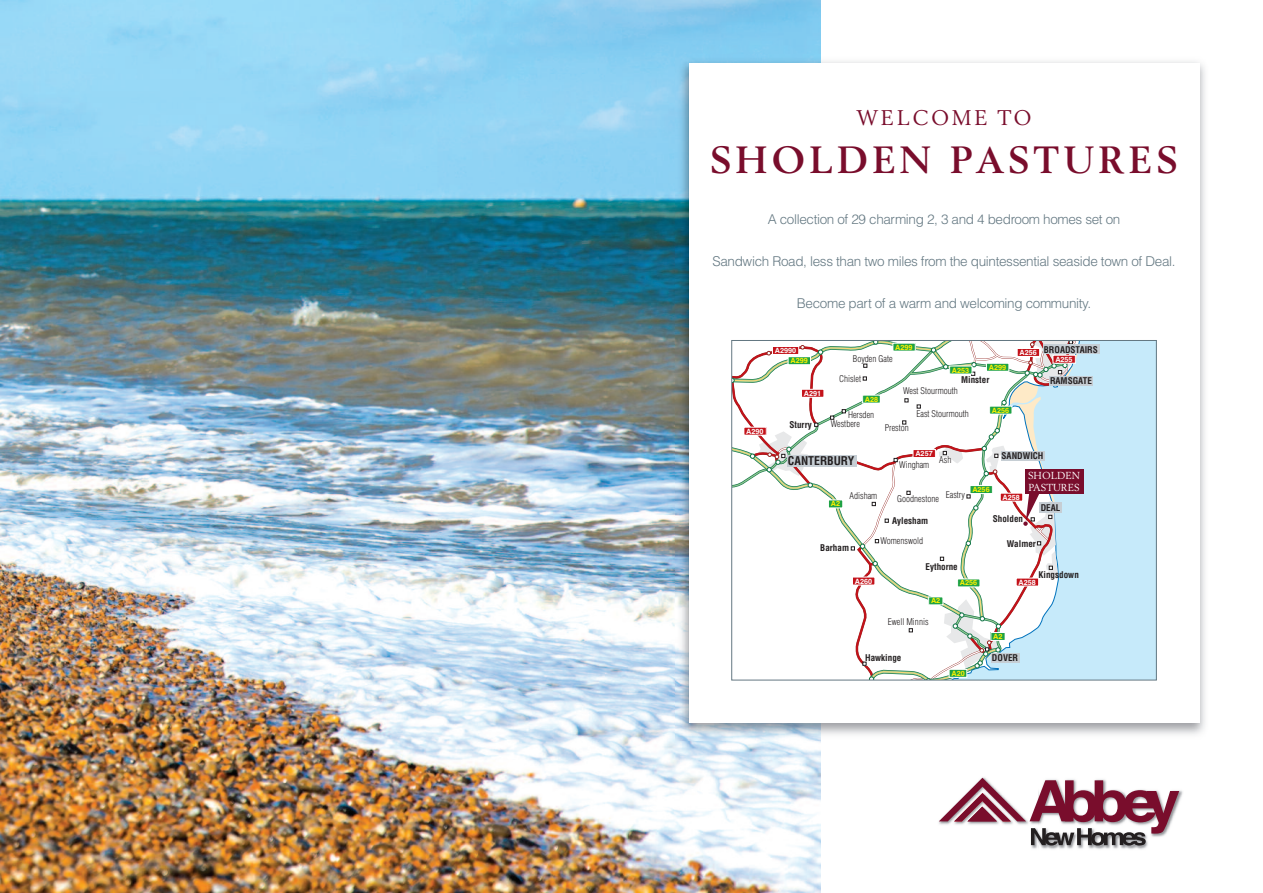
<style>
.page{position:relative;width:1263px;height:893px;background:#fff}
.page>*{position:absolute;margin:0;border:0;box-sizing:border-box;transform-origin:0 0}
.t1{font:700 37.5px "Berling";letter-spacing:.125em;color:#790d2c}
.t2{font:21px "Berling";letter-spacing:.125em;color:#790d2c}
.t3{font:300 13.5px "Helvetica";letter-spacing:-.025em;color:#647882}
.t4{font:700 condensed 11.85px "Helvetica LT Std";color:#231f20}
.t5{font:10.05px/12.1px "Berling";color:#fff}
.t6{font:300 condensed 9px "Helvetica LT Std";color:#231f20}
.t7{font:700 condensed 9px "Helvetica LT Std";color:#231f20}
.t8{font:700 7.2px "Helvetica";color:#fff101}
.t9{font:700 7.2px "Helvetica";color:#fff}
</style>
<div class="page">
<img style="left:0;top:0;width:821px;height:893px">
<img style="left:675px;top:55px;width:530px;height:685px">
<div style="left:689px;top:64px;width:510px;height:659px;background:#fff"></div>
<img style="left:938px;top:777px;width:245px;height:72px">
<svg style="left:939px;top:778px;width:240px;height:67px"></svg>
<div style="left:934px;top:341px;width:222px;height:339px;background:#c6eafa"></div>
<div style="left:1043px;top:345px;width:56px;height:9px;background:#c6ced4"></div>
<div style="left:1049px;top:376px;width:44px;height:9px;background:#c6ced4"></div>
<div style="left:1025px;top:469px;width:58px;height:25px;background:#790d2c"></div>
<svg style="left:733px;top:342px;width:344px;height:336px"></svg>
<div style="left:731px;top:340px;width:426px;height:340px;border:1px solid #647882"></div>
<h2 class="t2" style="left:856px;top:108px;width:177px">WELCOME TO</h2>
<h1 class="t1" style="left:710px;top:144px;width:469px">SHOLDEN PASTURES</h1>
<p class="t3" style="left:768px;top:211px;width:354px">A collection of 29 charming 2, 3 and 4 bedroom homes set on</p>
<p class="t3" style="left:712px;top:253px;width:465px">Sandwich Road, less than two miles from the quintessential seaside town of Deal.</p>
<p class="t3" style="left:797px;top:295px;width:296px">Become part of a warm and welcoming community.</p>
<p class="t9" style="left:746px;top:425px;width:19px">A290</p>
<p class="t9" style="left:775px;top:345px;width:23px">A2990</p>
<p class="t8" style="left:790px;top:355px;width:19px">A299</p>
<p class="t8" style="left:895px;top:341px;width:19px">A299</p>
<p class="t6" style="left:853px;top:355px;width:41px">Boyden Gate</p>
<p class="t6" style="left:839px;top:375px;width:24px">Chislet</p>
<p class="t8" style="left:952px;top:364px;width:19px">A253</p>
<p class="t8" style="left:989px;top:361px;width:19px">A299</p>
<p class="t7" style="left:961px;top:376px;width:30px">Minster</p>
<p class="t9" style="left:804px;top:387px;width:19px">A291</p>
<p class="t8" style="left:865px;top:393px;width:15px">A28</p>
<p class="t6" style="left:903px;top:387px;width:56px">West Stourmouth</p>
<p class="t6" style="left:848px;top:411px;width:28px">Hersden</p>
<p class="t6" style="left:916px;top:411px;width:54px">East Stourmouth</p>
<p class="t8" style="left:992px;top:404px;width:19px">A256</p>
<p class="t7" style="left:789px;top:422px;width:24px">Sturry</p>
<p class="t6" style="left:831px;top:421px;width:31px">Westbere</p>
<p class="t6" style="left:885px;top:425px;width:26px">Preston</p>
<p class="t7" style="left:1044px;top:346px;width:55px">BROADSTAIRS</p>
<p class="t7" style="left:1050px;top:377px;width:43px">RAMSGATE</p>
<p class="t9" style="left:1019px;top:347px;width:19px">A256</p>
<p class="t9" style="left:1055px;top:353px;width:19px">A255</p>
<p class="t4" style="left:788px;top:456px;width:68px">CANTERBURY</p>
<p class="t8" style="left:831px;top:498px;width:11px">A2</p>
<p class="t6" style="left:849px;top:493px;width:29px">Adisham</p>
<p class="t9" style="left:915px;top:448px;width:19px">A257</p>
<p class="t6" style="left:939px;top:456px;width:14px">Ash</p>
<p class="t6" style="left:946px;top:491px;width:21px">Eastry</p>
<p class="t6" style="left:899px;top:461px;width:32px">Wingham</p>
<p class="t8" style="left:972px;top:484px;width:19px">A256</p>
<p class="t6" style="left:897px;top:495px;width:43px">Goodnestone</p>
<p class="t7" style="left:1001px;top:452px;width:43px">SANDWICH</p>
<p class="t5" style="left:1028px;top:470px;width:54px">SHOLDEN<br>PASTURES</p>
<p class="t9" style="left:1003px;top:491px;width:19px">A258</p>
<p class="t7" style="left:1041px;top:504px;width:21px">DEAL</p>
<p class="t7" style="left:993px;top:516px;width:32px">Sholden</p>
<p class="t7" style="left:892px;top:517px;width:38px">Aylesham</p>
<p class="t7" style="left:925px;top:563px;width:34px">Eythorne</p>
<p class="t6" style="left:880px;top:538px;width:44px">Womenswold</p>
<p class="t7" style="left:1007px;top:540px;width:31px">Walmer</p>
<p class="t7" style="left:820px;top:544px;width:30px">Barham</p>
<p class="t7" style="left:1038px;top:571px;width:42px">Kingsdown</p>
<p class="t9" style="left:855px;top:575px;width:19px">A260</p>
<p class="t9" style="left:1018px;top:576px;width:19px">A258</p>
<p class="t8" style="left:960px;top:577px;width:19px">A256</p>
<p class="t8" style="left:931px;top:595px;width:11px">A2</p>
<p class="t6" style="left:888px;top:618px;width:42px">Ewell Minnis</p>
<p class="t7" style="left:865px;top:654px;width:38px">Hawkinge</p>
<p class="t8" style="left:951px;top:667px;width:15px">A20</p>
<p class="t8" style="left:993px;top:631px;width:11px">A2</p>
<p class="t7" style="left:992px;top:654px;width:28px">DOVER</p>
</div>
